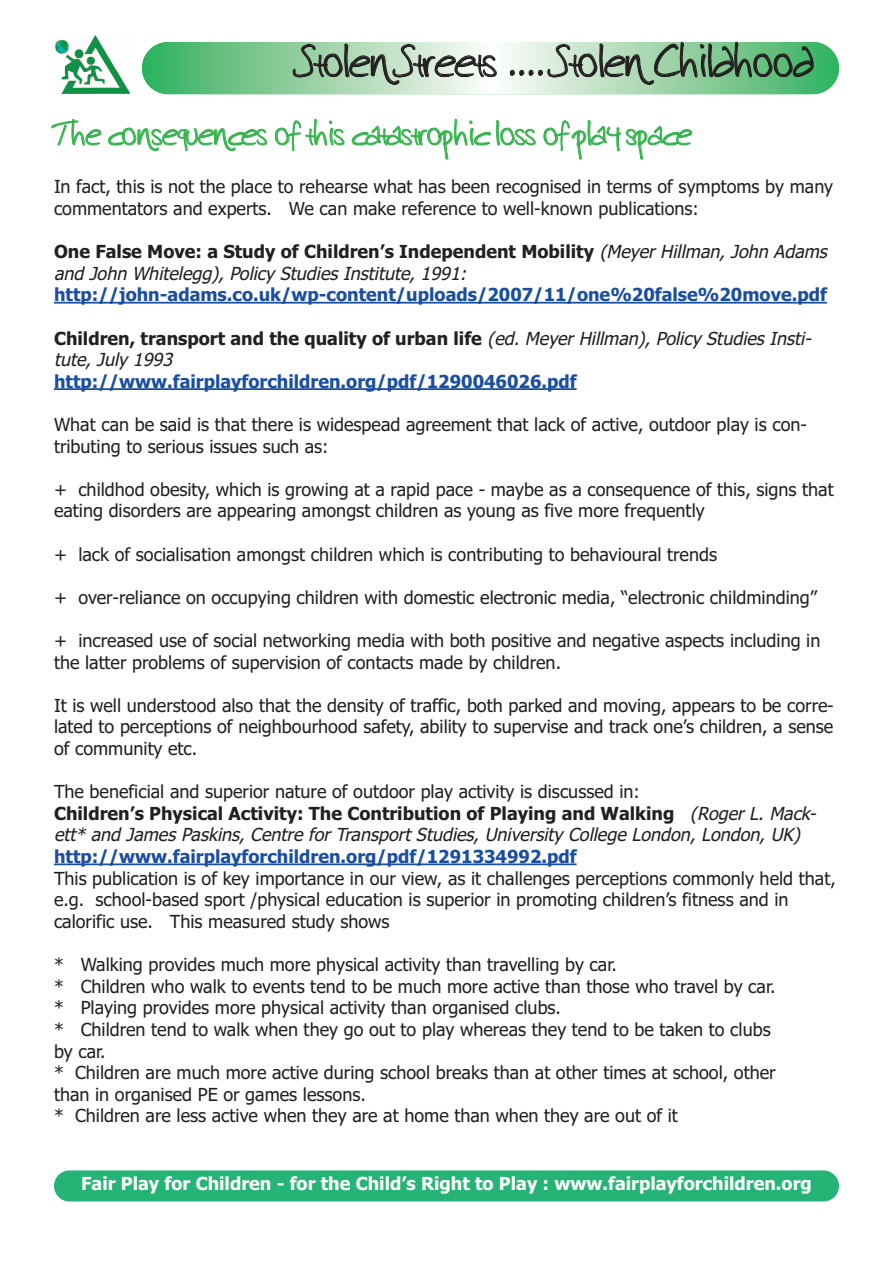
<style>
.page{position:relative;width:893px;height:1263px;background:#fff}
.page>*{position:absolute;margin:0;border:0;box-sizing:border-box;transform-origin:0 0}
.t1{font:36px "harrison";color:#231f20}
.t2{font:27px "harrison";color:#35b44e}
.t3{font:18px/21.6px "Tahoma";color:#231f20}
.t4{font:italic 18px/21.6px "Tahoma";color:#231f20}
.t5{font:700 18px "Tahoma";color:#1a4ea1}
.t6{font:700 18px "Tahoma";color:#fff}
.s1{font-weight:700;font-style:normal}
.s2{font-style:normal}
</style>
<div class="page">
<svg style="left:142px;top:42px;width:697px;height:52px;background:#9cd5ab"></svg>
<img style="left:56px;top:35px;width:74px;height:59px">
<div style="left:54px;top:1170px;width:785px;height:31px;background:#25b476;border-radius:16px"></div>
<hr style="left:54px;top:302px;width:773px;height:2px;background:#1a4ea1">
<hr style="left:54px;top:388px;width:523px;height:2px;background:#1a4ea1">
<hr style="left:54px;top:863px;width:523px;height:2px;background:#1a4ea1">
<h1 class="t1" style="left:300px;top:43px;width:515px">Stolen Streets .... Stolen Childhood</h1>
<h2 class="t2" style="left:54px;top:120px;width:639px">The consequences of this catastrophic loss of play space</h2>
<p class="t3" style="left:54px;top:176px;width:781px">In fact, this is not the place to rehearse what has been recognised in terms of symptoms by many commentators and experts. We can make reference to well-known publications:</p>
<p class="t4" style="left:54px;top:241px;width:779px"><span class="s1">One False Move: a Study of Children’s Independent Mobility</span> (MeyerHillman,JohnAdams and John Whitelegg), Policy Studies Institute, 1991:</p>
<p class="t5" style="left:54px;top:285px;width:774px">http://john-adams.co.uk/wp-content/uploads/2007/11/one%20false%20move.pdf</p>
<p class="t4" style="left:54px;top:328px;width:763px"><span class="s1">Children, transport and the quality of urban life</span> (ed.MeyerHillman),Policy StudiesInsti&shy;tute, July 1993</p>
<p class="t5" style="left:54px;top:371px;width:524px">http://www.fairplayforchildren.org/pdf/1290046026.pdf</p>
<p class="t3" style="left:54px;top:414px;width:754px">What can be said is that there is widespead agreement that lack of active, outdoor play is con&shy;tributing to serious issues such as:</p>
<p class="t3" style="left:54px;top:479px;width:781px">+ childhod obesity, which is growing at a rapid pace - maybe as a consequence of this, signs that eating disorders are appearing amongst children as young as five more frequently</p>
<p class="t3" style="left:54px;top:544px;width:665px">+ lack of socialisation amongst children which is contributing to behavioural trends</p>
<p class="t3" style="left:54px;top:587px;width:765px">+ over-reliance on occupying children with domestic electronic media, “electronic childminding”</p>
<p class="t3" style="left:54px;top:630px;width:768px">+ increased use of social networking media with both positive and negative aspects including in the latter problems of supervision of contacts made by children.</p>
<p class="t3" style="left:54px;top:695px;width:781px;text-align:justify">It is well understood also that the density of traffic, both parked and moving, appears to be corre&shy;lated to perceptions of neighbourhood safety, ability to supervise and track one’s children, a sense of community etc.</p>
<p class="t4" style="left:54px;top:781px;width:768px"><span class="s2">The beneficial and superior nature of outdoor play activity is discussed in:<br></span><span class="s1">Children’s Physical Activity: The Contribution of Playing and Walking</span> (RogerL.Mack&shy;ett* and James Paskins, Centre for Transport Studies, University College London, London, UK)</p>
<p class="t5" style="left:54px;top:846px;width:524px">http://www.fairplayforchildren.org/pdf/1291334992.pdf</p>
<p class="t3" style="left:54px;top:868px;width:783px">This publication is of key importance in our view, as it challenges perceptions commonly held that, e.g. school-based sport /physical education is superior in promoting children’s fitness and in calorific use. This measured study shows</p>
<p class="t3" style="left:54px;top:954px;width:723px">* Walking provides much more physical activity than travelling by car.<br>* Children who walk to events tend to be much more active than those who travel by car. * Playing provides more physical activity than organised clubs.<br>* Children tend to walk when they go out to play whereas they tend to be taken to clubs by car.<br>* Children are much more active during school breaks than at other times at school, other than in organised PE or games lessons.<br>* Children are less active when they are at home than when they are out of it</p>
<p class="t6" style="left:81px;top:1173px;width:732px">Fair Play for Children - for the Child’s Right to Play : www.fairplayforchildren.org</p>
</div>
